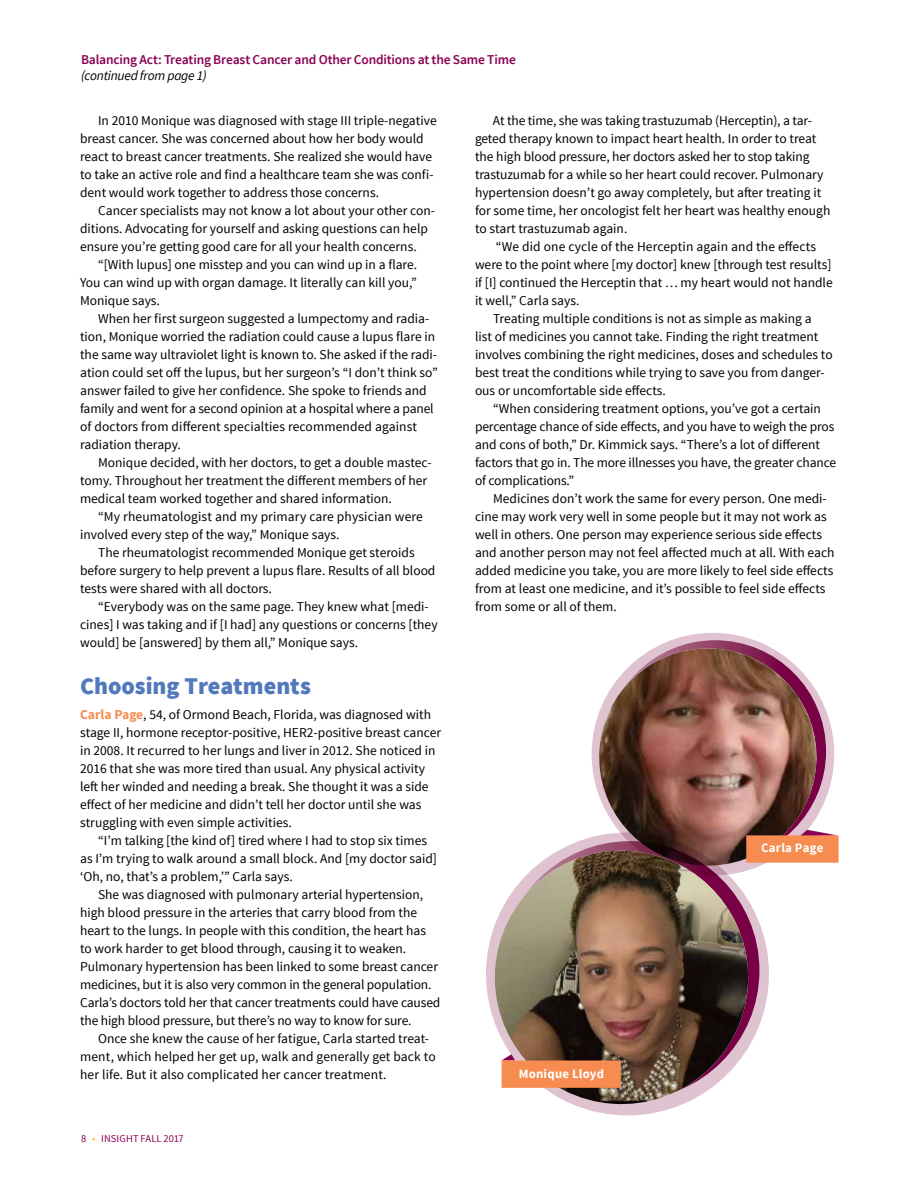
<style>
.page{position:relative;width:918px;height:1188px;background:#fff}
.page>*{position:absolute;margin:0;border:0;box-sizing:border-box;transform-origin:0 0}
.t1{font:900 24px "Source Sans Pro";color:#5279bc}
.t2{font:13.5px/18px "Source Sans Pro";color:#000}
.t3{font:600 13.5px "Source Sans Pro";letter-spacing:-.01em;color:#8a0054}
.t4{font:italic 13.5px "Source Sans Pro";letter-spacing:-.02em;color:#000}
.t5{font:700 12.75px "Source Sans Pro";letter-spacing:.02em;color:#fff}
.t6{font:10.5px "Source Sans Pro";letter-spacing:.005em;color:#8a0054}
.s1{font-weight:700;color:#f68c50}
.s2{color:#fdb913}
</style>
<div class="page">
<svg style="left:592px;top:633px;width:242px;height:242px;background:#c89ab1"></svg>
<svg style="left:595px;top:645px;width:225px;height:169px"></svg>
<img style="left:597px;top:648px;width:221px;height:221px">
<svg style="left:746px;top:830px;width:93px;height:33px;background:#e18356"></svg>
<svg style="left:486px;top:832px;width:283px;height:283px;background:#b28c9d"></svg>
<svg style="left:490px;top:846px;width:263px;height:197px"></svg>
<img style="left:491px;top:851px;width:260px;height:258px">
<svg style="left:502px;top:1054px;width:119px;height:34px;background:#d87e4d"></svg>
<p class="t3" style="left:81px;top:51px;width:436px">Balancing Act: Treating Breast Cancer and Other Conditions at the Same Time</p>
<p class="t4" style="left:81px;top:68px;width:127px">(continued from page 1)</p>
<p class="t2" style="left:80px;top:112px;width:358px;text-indent:18px">In 2010 Monique was diagnosed with stage III triple-negative breast cancer. She was concerned about how her body would react to breast cancer treatments. She realized she would have to take an active role and find a healthcare team she was confi&shy;dent would work together to address those concerns.</p>
<p class="t2" style="left:80px;top:202px;width:356px;text-indent:18px">Cancer specialists may not know a lot about your other con&shy;ditions. Advocating for yourself and asking questions can help ensure you’re getting good care for all your health concerns.</p>
<p class="t2" style="left:80px;top:256px;width:339px;text-align:justify;text-indent:18px">“[With lupus] one misstep and you can wind up in a flare.<br>You can wind up with organ damage. It literally can kill you,” Monique says.</p>
<p class="t2" style="left:80px;top:310px;width:359px;text-indent:18px">When her first surgeon suggested a lumpectomy and radia&shy;tion, Monique worried the radiation could cause a lupus flare in the same way ultraviolet light is known to. She asked if the radi&shy;ation could set off the lupus, but her surgeon’s “I don’t think so” answer failed to give her confidence. She spoke to friends and family and went for a second opinion at a hospital where a panel of doctors from different specialties recommended against radiation therapy.</p>
<p class="t2" style="left:80px;top:454px;width:353px;text-indent:18px">Monique decided, with her doctors, to get a double mastec&shy;tomy. Throughout her treatment the different members of her medical team worked together and shared information.</p>
<p class="t2" style="left:80px;top:508px;width:344px;text-indent:18px">“My rheumatologist and my primary care physician were involved every step of the way,” Monique says.</p>
<p class="t2" style="left:80px;top:544px;width:357px;text-indent:18px">The rheumatologist recommended Monique get steroids before surgery to help prevent a lupus flare. Results of all blood tests were shared with all doctors.</p>
<p class="t2" style="left:80px;top:598px;width:359px;text-indent:18px">“Everybody was on the same page. They knew what [medi&shy;cines] I was taking and if [I had] any questions or concerns [they would] be [answered] by them all,” Monique says.</p>
<h1 class="t1" style="left:80px;top:671px;width:232px">Choosing Treatments</h1>
<p class="t2" style="left:80px;top:706px;width:363px"><span class="s1">Carla Page</span>, 54, of Ormond Beach, Florida, was diagnosed with stage II, hormone receptor-positive, HER2-positive breast cancer in 2008. It recurred to her lungs and liver in 2012. She noticed in 2016 that she was more tired than usual. Any physical activity left her winded and needing a break. She thought it was a side effect of her medicine and didn’t tell her doctor until she was struggling with even simple activities.</p>
<p class="t2" style="left:80px;top:832px;width:358px;text-indent:18px">“I’m talking [the kind of] tired where I had to stop six times as I’m trying to walk around a small block. And [my doctor said] ‘Oh, no, that’s a problem,’” Carla says.</p>
<p class="t2" style="left:80px;top:886px;width:362px;text-indent:18px">She was diagnosed with pulmonary arterial hypertension, high blood pressure in the arteries that carry blood from the heart to the lungs. In people with this condition, the heart has to work harder to get blood through, causing it to weaken.<br>Pulmonary hypertension has been linked to some breast cancer medicines, but it is also very common in the general population.<br>Carla’s doctors told her that cancer treatments could have caused the high blood pressure, but there’s no way to know for sure.</p>
<p class="t2" style="left:80px;top:1030px;width:357px;text-indent:18px">Once she knew the cause of her fatigue, Carla started treat&shy;ment, which helped her get up, walk and generally get back to her life. But it also complicated her cancer treatment.</p>
<p class="t6" style="left:81px;top:1132px;width:104px">8 <span class="s2">•</span> INSIGHT FALL 2017</p>
<p class="t2" style="left:475px;top:112px;width:357px;text-indent:18px">At the time, she was taking trastuzumab (Herceptin), a tar&shy;geted therapy known to impact heart health. In order to treat the high blood pressure, her doctors asked her to stop taking trastuzumab for a while so her heart could recover. Pulmonary hypertension doesn’t go away completely, but after treating it for some time, her oncologist felt her heart was healthy enough to start trastuzumab again.</p>
<p class="t2" style="left:496px;top:238px;width:322px">“We did one cycle of the Herceptin again and the effects</p>
<p class="t2" style="left:475px;top:256px;width:358px">were to the point where [my doctor] knew [through test results]</p>
<p class="t2" style="left:475px;top:274px;width:359px">if [I] continued the Herceptin that … my heart would not handle</p>
<p class="t2" style="left:475px;top:292px;width:106px">it well,” Carla says.</p>
<p class="t2" style="left:493px;top:310px;width:320px">Treating multiple conditions is not as simple as making a</p>
<p class="t2" style="left:475px;top:328px;width:345px">list of medicines you cannot take. Finding the right treatment</p>
<p class="t2" style="left:475px;top:346px;width:359px">involves combining the right medicines, doses and schedules to</p>
<p class="t2" style="left:475px;top:364px;width:351px">best treat the conditions while trying to save you from danger-</p>
<p class="t2" style="left:475px;top:382px;width:192px">ous or uncomfortable side effects.</p>
<p class="t2" style="left:493px;top:400px;width:329px">“When considering treatment options, you’ve got a certain</p>
<p class="t2" style="left:475px;top:418px;width:361px">percentage chance of side effects, and you have to weigh the pros</p>
<p class="t2" style="left:475px;top:436px;width:347px">and cons of both,” Dr. Kimmick says. “There’s a lot of different</p>
<p class="t2" style="left:475px;top:454px;width:363px">factors that go in. The more illnesses you have, the greater chance</p>
<p class="t2" style="left:475px;top:472px;width:101px">of complications.”</p>
<p class="t2" style="left:493px;top:490px;width:335px">Medicines don’t work the same for every person. One medi-</p>
<p class="t2" style="left:475px;top:508px;width:353px">cine may work very well in some people but it may not work as</p>
<p class="t2" style="left:475px;top:526px;width:349px">well in others. One person may experience serious side effects</p>
<p class="t2" style="left:475px;top:544px;width:361px">and another person may not feel affected much at all. With each</p>
<p class="t2" style="left:475px;top:562px;width:360px">added medicine you take, you are more likely to feel side effects</p>
<p class="t2" style="left:475px;top:580px;width:352px">from at least one medicine, and it’s possible to feel side effects</p>
<p class="t2" style="left:475px;top:598px;width:143px">from some or all of them.</p>
<p class="t5" style="left:519px;top:1065px;width:87px">Monique Lloyd</p>
<p class="t5" style="left:761px;top:840px;width:64px">Carla Page</p>
</div>
